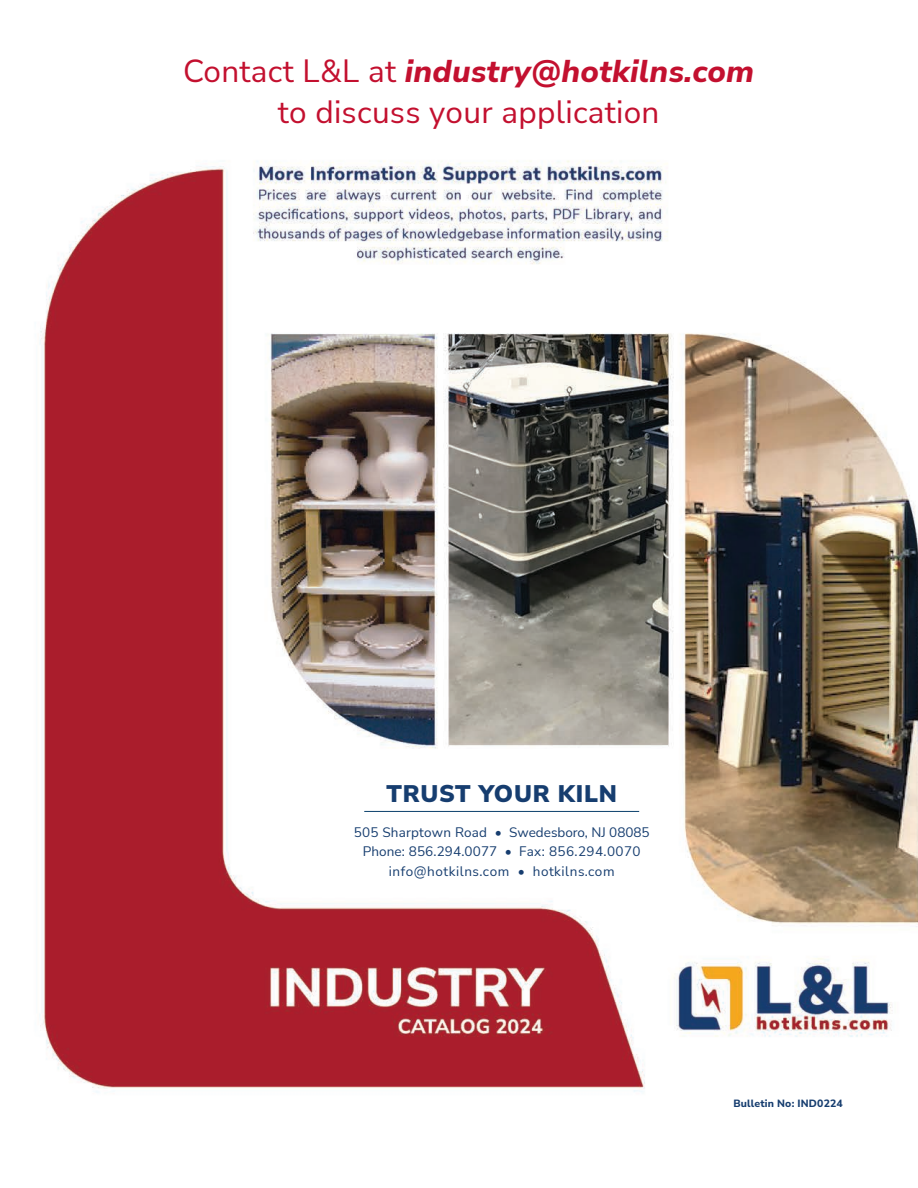
<style>
.page{position:relative;width:918px;height:1188px;background:#fff}
.page>*{position:absolute;margin:0;border:0;box-sizing:border-box;transform-origin:0 0}
.A-Major_Heading{font:italic 800 31.5px "Nunito Sans";letter-spacing:.01em;color:#c3102f}
.A-Major_Heading-2{font:31.5px "Nunito Sans";letter-spacing:.01em;color:#c3102f}
.A-Major_Heading-3{font:900 24px "Nunito Sans";letter-spacing:.03em;color:#163d6f}
.A-Address{font:13.5px "Nunito Sans";letter-spacing:.015em;color:#163d6f}
.A-Address-2{font:13.5px "Nunito Sans";letter-spacing:.04em;color:#163d6f}
.A-Photo_Description{font:800 10.5px "Nunito Sans";letter-spacing:.015em;color:#163d6f}
.s1{font-weight:400;font-style:normal}
</style>
<div class="page">
<img style="left:39px;top:160px;width:879px;height:933px">
<hr style="left:364px;top:811px;width:275px;height:1px;background:#0b406c">
<p class="A-Major_Heading" style="left:183px;top:48px;width:573px"><span class="s1">Contact L&amp;L at</span> industry@hotkilns.com</p>
<p class="A-Major_Heading-2" style="left:278px;top:90px;width:383px">to discuss your application</p>
<p class="A-Major_Heading-3" style="left:387px;top:776px;width:232px">TRUST YOUR KILN</p>
<p class="A-Address" style="left:354px;top:823px;width:298px">505 Sharptown Road • Swedesboro, NJ 08085</p>
<p class="A-Address" style="left:363px;top:842px;width:280px">Phone: 856.294.0077 • Fax: 856.294.0070</p>
<p class="A-Address-2" style="left:389px;top:862px;width:227px">info@hotkilns.com • hotkilns.com</p>
<p class="A-Photo_Description" style="left:733px;top:1096px;width:111px">Bulletin No: IND0224</p>
</div>
